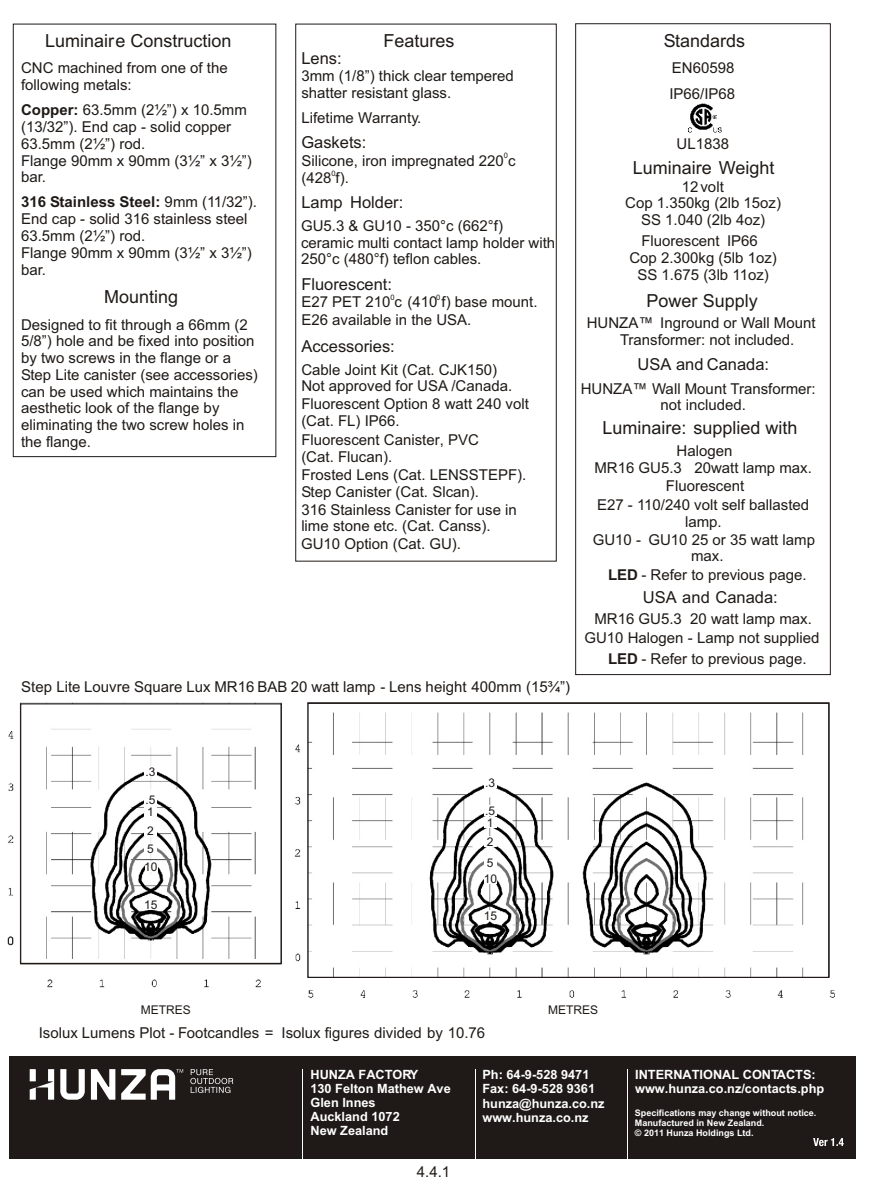
<style>
.page{position:relative;width:894px;height:1191px;background:#fff}
.page>*{position:absolute;margin:0;border:0;box-sizing:border-box;transform-origin:0 0}
.t1{font:18px "Arial Baltic";color:#1f1a17}
.t2{font:16.5px "Arial Baltic";color:#1f1a17}
.t3{font:15px/16.8px "Arial Baltic";color:#1f1a17}
.t4{font:15px "Arial";color:#1f1a17}
.t5{font:700 12.75px/14.2px "Arial Baltic";color:#fff}
.t6{font:12px "Arial";color:#1f1a17}
.t7{font:700 9px/10.1px "Arial Baltic";color:#fff}
.t8{font:7.5px "Arial Baltic";color:#1f1a17}
.s1{font-weight:700}
</style>
<div class="page">
<div style="left:575px;top:23px;width:256px;height:652px;border:1px solid #1f1a17"></div>
<div style="left:13px;top:24px;width:263px;height:433px;border:1px solid #1f1a17"></div>
<div style="left:295px;top:24px;width:262px;height:537px;border:1px solid #1f1a17"></div>
<img style="left:688px;top:103px;width:34px;height:30px">
<img style="left:7px;top:702px;width:827px;height:295px">
<div style="left:145px;top:900px;width:13px;height:10px;background:#fff"></div>
<div style="left:145px;top:861px;width:12px;height:11px;background:#fff"></div>
<div style="left:145px;top:844px;width:12px;height:10px;background:#fff"></div>
<div style="left:145px;top:825px;width:12px;height:10px;background:#fff"></div>
<div style="left:145px;top:807px;width:12px;height:10px;background:#fff"></div>
<div style="left:145px;top:795px;width:12px;height:10px;background:#fff"></div>
<div style="left:145px;top:767px;width:12px;height:10px;background:#fff"></div>
<div style="left:20px;top:703px;width:262px;height:261px;border:1px solid #1f1a17"></div>
<div style="left:307px;top:703px;width:522px;height:275px;border:1px solid #1f1a17"></div>
<div style="left:485px;top:911px;width:12px;height:10px;background:#fff"></div>
<div style="left:485px;top:873px;width:12px;height:10px;background:#fff"></div>
<div style="left:484px;top:857px;width:13px;height:10px;background:#fff"></div>
<div style="left:484px;top:836px;width:13px;height:10px;background:#fff"></div>
<div style="left:484px;top:818px;width:13px;height:10px;background:#fff"></div>
<div style="left:484px;top:805px;width:13px;height:11px;background:#fff"></div>
<div style="left:484px;top:777px;width:13px;height:11px;background:#fff"></div>
<div style="left:10px;top:1057px;width:846px;height:102px;background:#1f1a17"></div>
<svg style="left:813px;top:1138px;width:31px;height:9px"></svg>
<hr style="left:303px;top:1069px;width:1px;height:90px;background:#fff">
<hr style="left:475px;top:1069px;width:1px;height:90px;background:#fff">
<hr style="left:627px;top:1069px;width:1px;height:90px;background:#fff">
<svg style="left:29px;top:1069px;width:204px;height:31px"></svg>
<p class="t1" style="left:45px;top:34px;width:188px">Luminaire Construction</p>
<p class="t3" style="left:21px;top:61px;width:208px">CNC machined from one of the following metals:</p>
<p class="t3" style="left:21px;top:103px;width:232px"><span class="s1">Copper:</span> 63.5mm (2½”) x 10.5mm (13/32”). End cap - solid copper<br>63.5mm (2½”) rod.<br>Flange 90mm x 90mm (3½” x 3½”) bar.</p>
<p class="t3" style="left:21px;top:195px;width:238px"><span class="s1">316 Stainless Steel:</span> 9mm (11/32”).<br>End cap - solid 316 stainless steel<br>63.5mm (2½”) rod.<br>Flange 90mm x 90mm (3½” x 3½”) bar.</p>
<p class="t1" style="left:104px;top:290px;width:76px">Mounting</p>
<p class="t3" style="left:21px;top:317px;width:238px">Designed to fit through a 66mm (2<br>5/8”) hole and be fixed into position by two screws in the flange or a<br>Step Lite canister (see accessories) can be used which maintains the aesthetic look of the flange by eliminating the two screw holes in the flange.</p>
<p class="t1" style="left:384px;top:34px;width:73px">Features</p>
<p class="t2" style="left:301px;top:52px;width:42px">Lens:</p>
<p class="t3" style="left:301px;top:69px;width:214px">3mm (1/8”) thick clear tempered shatter resistant glass.</p>
<p class="t3" style="left:301px;top:111px;width:122px">Lifetime Warranty.</p>
<p class="t2" style="left:301px;top:136px;width:67px">Gaskets:</p>
<p class="t8" style="left:504px;top:153px;width:6px">0</p>
<p class="t3" style="left:301px;top:153px;width:216px">Silicone, iron impregnated 220 c</p>
<p class="t8" style="left:331px;top:170px;width:6px">0</p>
<p class="t3" style="left:301px;top:171px;width:49px">(428 f).</p>
<p class="t2" style="left:301px;top:196px;width:103px">Lamp Holder:</p>
<p class="t3" style="left:301px;top:218px;width:256px">GU5.3 &amp; GU10 - 350°c (662°f) ceramic multi contact lamp holder with<br>250°c (480°f) teflon cables.</p>
<p class="t2" style="left:301px;top:278px;width:92px">Fluorescent:</p>
<p class="t8" style="left:390px;top:294px;width:6px">0</p>
<p class="t8" style="left:436px;top:294px;width:6px">0</p>
<p class="t3" style="left:301px;top:295px;width:238px">E27 PET 210 c (410 f) base mount.</p>
<p class="t2" style="left:301px;top:340px;width:95px">Accessories:</p>
<p class="t3" style="left:301px;top:362px;width:229px">Cable Joint Kit (Cat. CJK150)<br>Not approved for USA /Canada.<br>Fluorescent Option 8 watt 240 volt (Cat. FL) IP66.</p>
<p class="t3" style="left:301px;top:433px;width:179px">Fluorescent Canister, PVC (Cat. Flucan).</p>
<p class="t3" style="left:301px;top:468px;width:227px">Frosted Lens (Cat. LENSSTEPF).<br>Step Canister (Cat. Slcan).<br>316 Stainless Canister for use in lime stone etc. (Cat. Canss).</p>
<p class="t3" style="left:301px;top:313px;width:172px">E26 available in the USA.</p>
<p class="t3" style="left:301px;top:536px;width:162px">GU10 Option (Cat. GU).</p>
<p class="t4" style="left:21px;top:681px;width:551px">Step Lite Louvre Square Lux MR16 BAB 20 watt lamp - Lens height 400mm (15¾”)</p>
<p class="t1" style="left:664px;top:34px;width:83px">Standards</p>
<p class="t3" style="left:669px;top:57px;width:67px;line-height:25.2px">EN60598<br>IP66/IP68</p>
<p class="t3" style="left:677px;top:137px;width:54px">UL1838</p>
<p class="t1" style="left:633px;top:161px;width:143px">Luminaire Weight</p>
<p class="t3" style="left:625px;top:179px;width:157px;text-align:center">12 volt<br>Cop 1.350kg (2lb 15oz)<br>SS 1.040 (2lb 4oz)</p>
<p class="t3" style="left:629px;top:234px;width:149px;text-align:center">Fluorescent IP66<br>Cop 2.300kg (5lb 1oz)<br>SS 1.675 (3lb 11oz)</p>
<p class="t1" style="left:646px;top:293px;width:113px">Power Supply</p>
<p class="t3" style="left:620px;top:316px;width:197px;text-indent:-33px">HUNZA™ Inground or Wall Mount<br>Transformer: not included.</p>
<p class="t2" style="left:638px;top:358px;width:133px">USA and Canada:</p>
<p class="t3" style="left:660px;top:381px;width:157px;text-indent:-80px">HUNZA™ Wall Mount Transformer: not included.</p>
<p class="t1" style="left:602px;top:421px;width:197px">Luminaire: supplied with</p>
<p class="t3" style="left:594px;top:443px;width:219px;line-height:18.1px;text-align:center">Halogen<br>MR16 GU5.3 20watt lamp max.<br>Fluorescent<br>E27 - 110/240 volt self ballasted</p>
<p class="t3" style="left:685px;top:515px;width:38px">lamp.</p>
<p class="t3" style="left:593px;top:533px;width:224px;line-height:16px;text-align:center">GU10 - GU10 25 or 35 watt lamp max.</p>
<p class="t3" style="left:608px;top:568px;width:200px"><span class="s1">LED</span> - Refer to previous page.</p>
<p class="t2" style="left:643px;top:591px;width:137px">USA and Canada:</p>
<p class="t3" style="left:594px;top:612px;width:219px">MR16 GU5.3 20 watt lamp max.</p>
<p class="t3" style="left:584px;top:631px;width:237px">GU10 Halogen - Lamp not supplied</p>
<p class="t3" style="left:608px;top:652px;width:200px"><span class="s1">LED</span> - Refer to previous page.</p>
<p class="t6" style="left:146px;top:768px;width:12px">.3</p>
<p class="t6" style="left:146px;top:795px;width:12px">.5</p>
<p class="t6" style="left:147px;top:808px;width:8px">1</p>
<p class="t6" style="left:147px;top:826px;width:8px">2</p>
<p class="t6" style="left:147px;top:845px;width:8px">5</p>
<p class="t6" style="left:144px;top:862px;width:15px">10</p>
<p class="t6" style="left:144px;top:901px;width:15px">15</p>
<p class="t6" style="left:485px;top:778px;width:12px">.3</p>
<p class="t6" style="left:485px;top:806px;width:12px">.5</p>
<p class="t6" style="left:487px;top:818px;width:8px">1</p>
<p class="t6" style="left:487px;top:837px;width:8px">2</p>
<p class="t6" style="left:487px;top:858px;width:8px">5</p>
<p class="t6" style="left:484px;top:874px;width:15px">10</p>
<p class="t6" style="left:484px;top:912px;width:15px">15</p>
<p class="t6" style="left:141px;top:1005px;width:52px">METRES</p>
<p class="t6" style="left:548px;top:1005px;width:52px">METRES</p>
<p class="t4" style="left:39px;top:1027px;width:448px">Isolux Lumens Plot - Footcandles = Isolux figures divided by 10.76</p>
<p class="t5" style="left:310px;top:1068px;width:142px">HUNZA FACTORY<br>130 Felton Mathew Ave<br>Glen Innes<br>Auckland 1072<br>New Zealand</p>
<p class="t5" style="left:482px;top:1069px;width:124px">Ph: 64-9-528 9471<br>Fax: 64-9-528 9361 hunza@hunza.co.nz www.hunza.co.nz</p>
<p class="t5" style="left:635px;top:1069px;width:191px">INTERNATIONAL CONTACTS: www.hunza.co.nz/contacts.php</p>
<p class="t7" style="left:635px;top:1109px;width:183px">Specifications may change without notice.<br>Manufactured in New Zealand.<br>© 2011 Hunza Holdings Ltd.</p>
<p class="t3" style="left:417px;top:1165px;width:35px">4.4.1</p>
</div>
